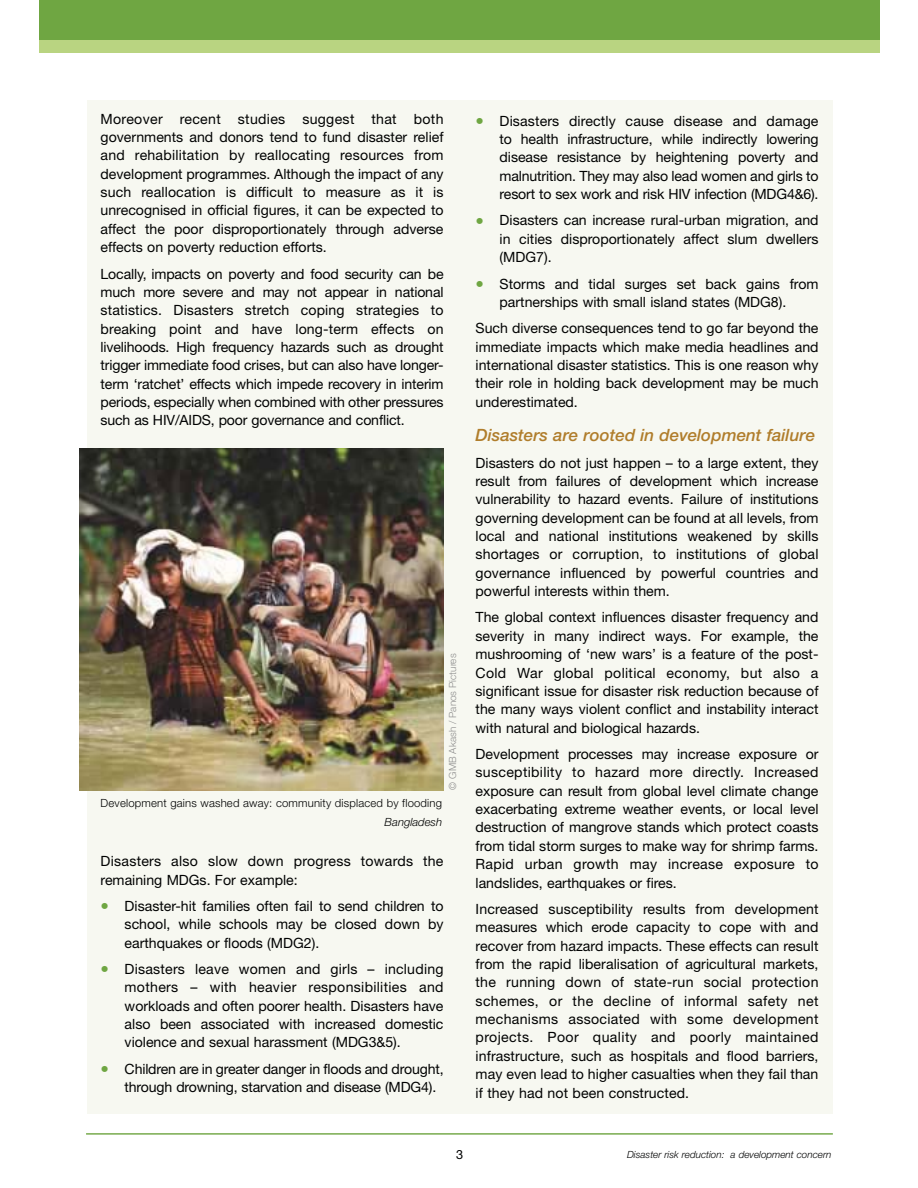
<style>
.page{position:relative;width:918px;height:1188px;background:#fff}
.page>*{position:absolute;margin:0;border:0;box-sizing:border-box;transform-origin:0 0}
.t1{font:italic 500 16.95px "Helvetica Neue";color:#b07d2b}
.t2{font:14.1px/18.3px "Helvetica Neue";color:#010202;text-align:justify}
.t3{font:14.1px/18.3px "Helvetica Neue";letter-spacing:.02em;color:#010202}
.t4{font:12.75px "Helvetica Neue";color:#010202}
.t5{font:300 11.25px "Helvetica Neue";letter-spacing:.015em;color:#010202}
.t6{font:italic 300 11.25px "Helvetica Neue";color:#010202}
.t7{font:italic 300 9.9px "Helvetica Neue";color:#010202}
.t8{font:300 9.9px "Helvetica Neue";color:#8f8f8f}
.s1{font-size:16.95px;color:#6fa642}
</style>
<div class="page">
<hr style="left:86px;top:1133px;width:747px;height:2px;background:#6fa642">
<div style="left:39px;top:0;width:840px;height:40px;background:#6fa642"></div>
<div style="left:39px;top:40px;width:840px;height:12px;background:#b9d481"></div>
<div style="left:87px;top:100px;width:746px;height:1014px;background:#f7f8f1"></div>
<img style="left:79px;top:448px;width:365px;height:343px">
<p class="t2" style="left:101px;top:111px;width:344px">Moreover recent studies suggest that both governments and donors tend to fund disaster relief and rehabilitation by reallocating resources from development programmes. Although the impact of any such reallocation is difficult to measure as it is unrecognised in official figures, it can be expected to affect the poor disproportionately through adverse effects on poverty reduction efforts.</p>
<p class="t2" style="left:101px;top:266px;width:344px">Locally, impacts on poverty and food security can be much more severe and may not appear in national statistics. Disasters stretch coping strategies to breaking point and have long-term effects on livelihoods. High frequency hazards such as drought trigger immediate food crises, but can also have longer&shy;term ‘ratchet’ effects which impede recovery in interim periods, especially when combined with other pressures such as HIV/AIDS, poor governance and conflict.</p>
<p class="t8" style="left:449px;top:790px;width:138px;rotate:-90deg">© GMB Akash / Panos Pictures</p>
<p class="t5" style="left:101px;top:799px;width:343px">Development gains washed away: community displaced by flooding</p>
<p class="t6" style="left:385px;top:818px;width:59px">Bangladesh</p>
<p class="t3" style="left:101px;top:853px;width:344px">Disasters also slow down progress towards the remaining MDGs. For example:</p>
<p class="t2" style="left:125px;top:898px;width:320px;text-indent:-24px"><span class="s1">•</span> Disaster-hit families often fail to send children to school, while schools may be closed down by earthquakes or floods (MDG2).</p>
<p class="t2" style="left:125px;top:961px;width:320px;text-indent:-24px"><span class="s1">•</span> Disasters leave women and girls – including mothers – with heavier responsibilities and workloads and often poorer health. Disasters have also been associated with increased domestic violence and sexual harassment (MDG3&amp;5).</p>
<p class="t2" style="left:125px;top:1061px;width:320px;text-indent:-24px"><span class="s1">•</span> Children are in greater danger in floods and drought, through drowning, starvation and disease (MDG4).</p>
<p class="t2" style="left:500px;top:113px;width:320px;text-indent:-24px"><span class="s1">•</span> Disasters directly cause disease and damage to health infrastructure, while indirectly lowering disease resistance by heightening poverty and malnutrition. They may also lead women and girls to resort to sex work and risk HIV infection (MDG4&amp;6).</p>
<p class="t2" style="left:500px;top:213px;width:320px;text-indent:-24px"><span class="s1">•</span> Disasters can increase rural-urban migration, and in cities disproportionately affect slum dwellers (MDG7).</p>
<p class="t2" style="left:476px;top:276px;width:344px;text-align:center"><span class="s1">•</span> Storms and tidal surges set back gains from partnerships with small island states (MDG8).</p>
<p class="t2" style="left:476px;top:321px;width:344px">Such diverse consequences tend to go far beyond the immediate impacts which make media headlines and international disaster statistics. This is one reason why their role in holding back development may be much underestimated.</p>
<p class="t1" style="left:476px;top:429px;width:341px">Disasters are rooted in development failure</p>
<p class="t2" style="left:476px;top:455px;width:344px">Disasters do not just happen – to a large extent, they result from failures of development which increase vulnerability to hazard events. Failure of institutions governing development can be found at all levels, from local and national institutions weakened by skills shortages or corruption, to institutions of global governance influenced by powerful countries and powerful interests within them.</p>
<p class="t2" style="left:476px;top:610px;width:344px">The global context influences disaster frequency and severity in many indirect ways. For example, the mushrooming of ‘new wars’ is a feature of the post-Cold War global political economy, but also a significant issue for disaster risk reduction because of the many ways violent conflict and instability interact with natural and biological hazards.</p>
<p class="t2" style="left:476px;top:746px;width:344px">Development processes may increase exposure or susceptibility to hazard more directly. Increased exposure can result from global level climate change exacerbating extreme weather events, or local level destruction of mangrove stands which protect coasts from tidal storm surges to make way for shrimp farms.<br>Rapid urban growth may increase exposure to landslides, earthquakes or fires.</p>
<p class="t2" style="left:476px;top:901px;width:344px">Increased susceptibility results from development measures which erode capacity to cope with and recover from hazard impacts. These effects can result from the rapid liberalisation of agricultural markets, the running down of state-run social protection schemes, or the decline of informal safety net mechanisms associated with some development projects. Poor quality and poorly maintained infrastructure, such as hospitals and flood barriers, may even lead to higher casualties when they fail than if they had not been constructed.</p>
<p class="t4" style="left:456px;top:1150px;width:9px">3</p>
<p class="t7" style="left:627px;top:1151px;width:206px">Disaster risk reduction: a development concern</p>
</div>
